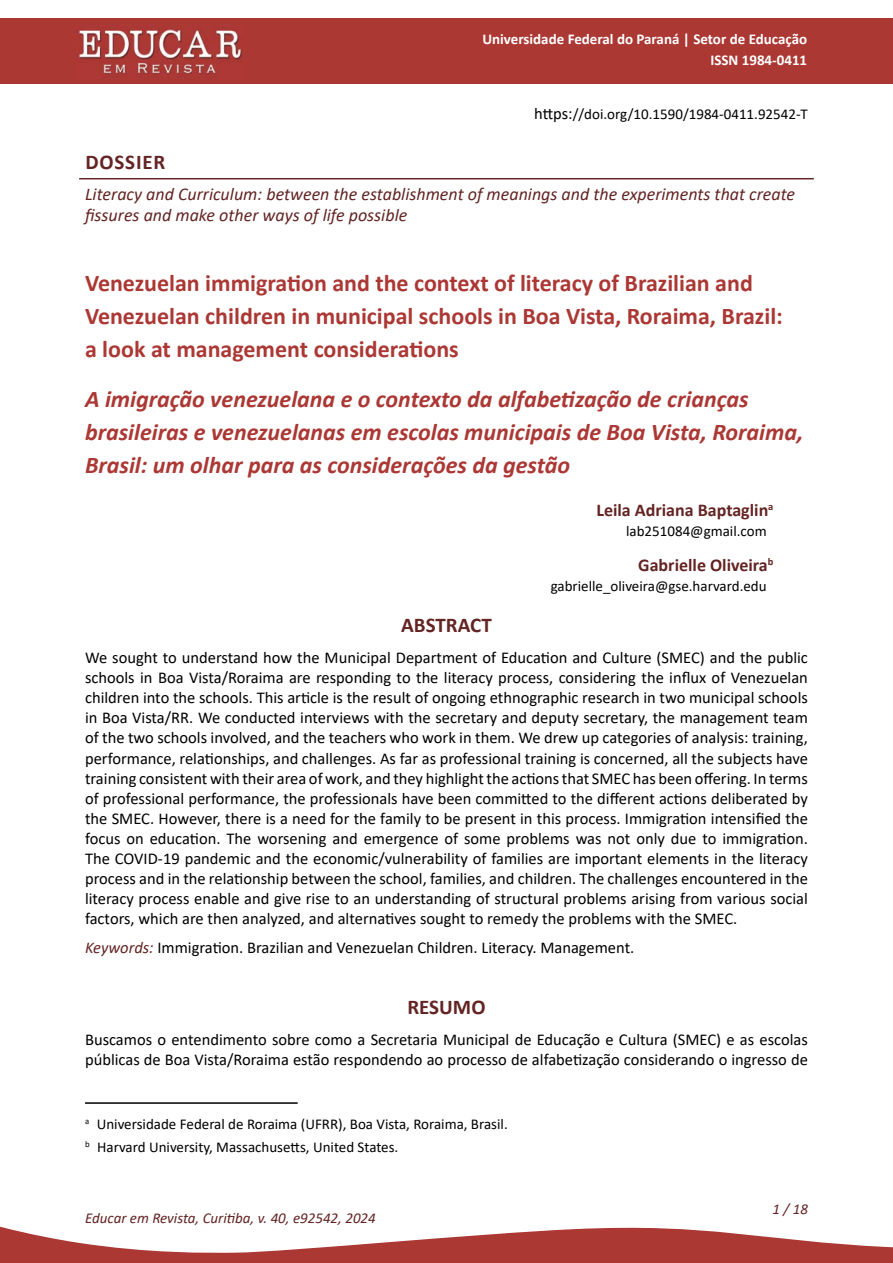
<style>
.page{position:relative;width:893px;height:1263px;background:#fff}
.page>*{position:absolute;margin:0;border:0;box-sizing:border-box;transform-origin:0 0}
._5-TÍTULO_ARTIGO_idiomas_secundários{font:italic 700 24px/33px "Calibri";color:#ab3834}
._4-TÍTULO_ARTIGO_idioma_principal{font:700 24px/33px "Calibri";color:#ab3834}
._10-TÍTULO_RESUMO{font:700 21px "Calibri";color:#632423}
._2-GÊNERO__Artigo_Dossiê{font:700 21px "Calibri";letter-spacing:.04em;color:#632423}
._3-TÍTULO_DOSSIÊ{font:italic 18px/21.6px "Calibri";color:#632423}
._6-AUTOR_nome{font:700 18px "Calibri";color:#632423}
._12-TEXTO_RESUMO_ABSTRACT{font:16.5px/20.1px "Calibri";color:#000;text-align:justify}
._13-PALAVRAS-CHAVE_KEYWORDS{font:16.5px "Calibri";color:#000}
._8-NOTA_AUTOR_1{font:15px "Calibri";color:#000}
.t1{font:700 15px "Calibri";color:#fff}
._7-AUTOR_e-mail{font:15px "Calibri";color:#000}
._9-NOTA_AUTOR_2_e_3{font:15px "Calibri";color:#000}
.t2{font:italic 15px "Calibri";color:#632423}
._1-DOI_primeira_pág{font:15px "Calibri";color:#000}
.s1{font-size:16.5px}
.s2{font-style:italic;color:#632423}
</style>
<div class="page">
<div style="left:0;top:18px;width:893px;height:66px;background:#ab3833"></div>
<svg style="left:0;top:1226px;width:893px;height:37px"></svg>
<hr style="left:79px;top:178px;width:735px;height:1px;background:#632423">
<img style="left:78px;top:29px;width:165px;height:45px">
<hr style="left:85px;top:1102px;width:213px;height:2px;background:#000">
<p class="t1" style="left:482px;top:28px;width:326px">Universidade Federal do Paraná | Setor de Educação</p>
<p class="t1" style="left:710px;top:49px;width:98px">ISSN 1984-0411</p>
<p class="_1-DOI_primeira_pág" style="left:534px;top:103px;width:275px"><span class="s1">https:</span>//doi.org/10.1590/1984-0411.92542-T</p>
<p class="_2-GÊNERO__Artigo_Dossiê" style="left:85px;top:147px;width:81px">DOSSIER</p>
<p class="_3-TÍTULO_DOSSIÊ" style="left:85px;top:182px;width:712px">Literacy and Curriculum: between the establishment of meanings and the experiments that create fissures and make other ways of life possible</p>
<p class="_4-TÍTULO_ARTIGO_idioma_principal" style="left:85px;top:267px;width:699px">Venezuelan immigration and the context of literacy of Brazilian and<br>Venezuelan children in municipal schools in Boa Vista, Roraima, Brazil: a look at management considerations</p>
<p class="_5-TÍTULO_ARTIGO_idiomas_secundários" style="left:85px;top:382px;width:720px">A imigração venezuelana e o contexto da alfabetização de crianças brasileiras e venezuelanas em escolas municipais de Boa Vista, Roraima,<br>Brasil: um olhar para as considerações da gestão</p>
<p class="_6-AUTOR_nome" style="left:596px;top:498px;width:179px">Leila Adriana Baptaglin<sup>a</sup></p>
<p class="_7-AUTOR_e-mail" style="left:626px;top:520px;width:142px">lab251084@gmail.com</p>
<p class="_6-AUTOR_nome" style="left:638px;top:553px;width:137px">Gabrielle Oliveira<sup>b</sup></p>
<p class="_7-AUTOR_e-mail" style="left:551px;top:575px;width:217px">gabrielle_oliveira@gse.harvard.edu</p>
<p class="_10-TÍTULO_RESUMO" style="left:401px;top:610px;width:92px">ABSTRACT</p>
<p class="_12-TEXTO_RESUMO_ABSTRACT" style="left:85px;top:647px;width:724px">We sought to understand how the Municipal Department of Education and Culture (SMEC) and the public schools in Boa Vista/Roraima are responding to the literacy process, considering the influx of Venezuelan children into the schools. This article is the result of ongoing ethnographic research in two municipal schools in Boa Vista/RR. We conducted interviews with the secretary and deputy secretary, the management team of the two schools involved, and the teachers who work in them. We drew up categories of analysis: training, performance, relationships, and challenges. As far as professional training is concerned, all the subjects have training consistent with their area of work, and they highlight the actions that SMEC has been offering. In terms of professional performance, the professionals have been committed to the different actions deliberated by the SMEC. However, there is a need for the family to be present in this process. Immigration intensified the focus on education. The worsening and emergence of some problems was not only due to immigration.<br>The COVID-19 pandemic and the economic/vulnerability of families are important elements in the literacy process and in the relationship between the school, families, and children. The challenges encountered in the literacy process enable and give rise to an understanding of structural problems arising from various social factors, which are then analyzed, and alternatives sought to remedy the problems with the SMEC.</p>
<p class="_13-PALAVRAS-CHAVE_KEYWORDS" style="left:85px;top:936px;width:551px"><span class="s2">Keywords:</span> Immigration. Brazilian and Venezuelan Children. Literacy. Management.</p>
<p class="_10-TÍTULO_RESUMO" style="left:407px;top:992px;width:80px">RESUMO</p>
<p class="_12-TEXTO_RESUMO_ABSTRACT" style="left:85px;top:1029px;width:724px">Buscamos o entendimento sobre como a Secretaria Municipal de Educação e Cultura (SMEC) e as escolas públicas de Boa Vista/Roraima estão respondendo ao processo de alfabetização considerando o ingresso de</p>
<p class="_8-NOTA_AUTOR_1" style="left:85px;top:1114px;width:424px"><sup>a</sup> Universidade Federal de Roraima (UFRR), Boa Vista, Roraima, Brasil.</p>
<p class="_9-NOTA_AUTOR_2_e_3" style="left:85px;top:1136px;width:315px"><sup>b</sup> Harvard University, Massachusetts, United States.</p>
<p class="t2" style="left:85px;top:1208px;width:292px">Educar em Revista, Curitiba, v. 40, e92542, 2024</p>
<p class="t2" style="left:772px;top:1198px;width:37px">1 / 18</p>
</div>
